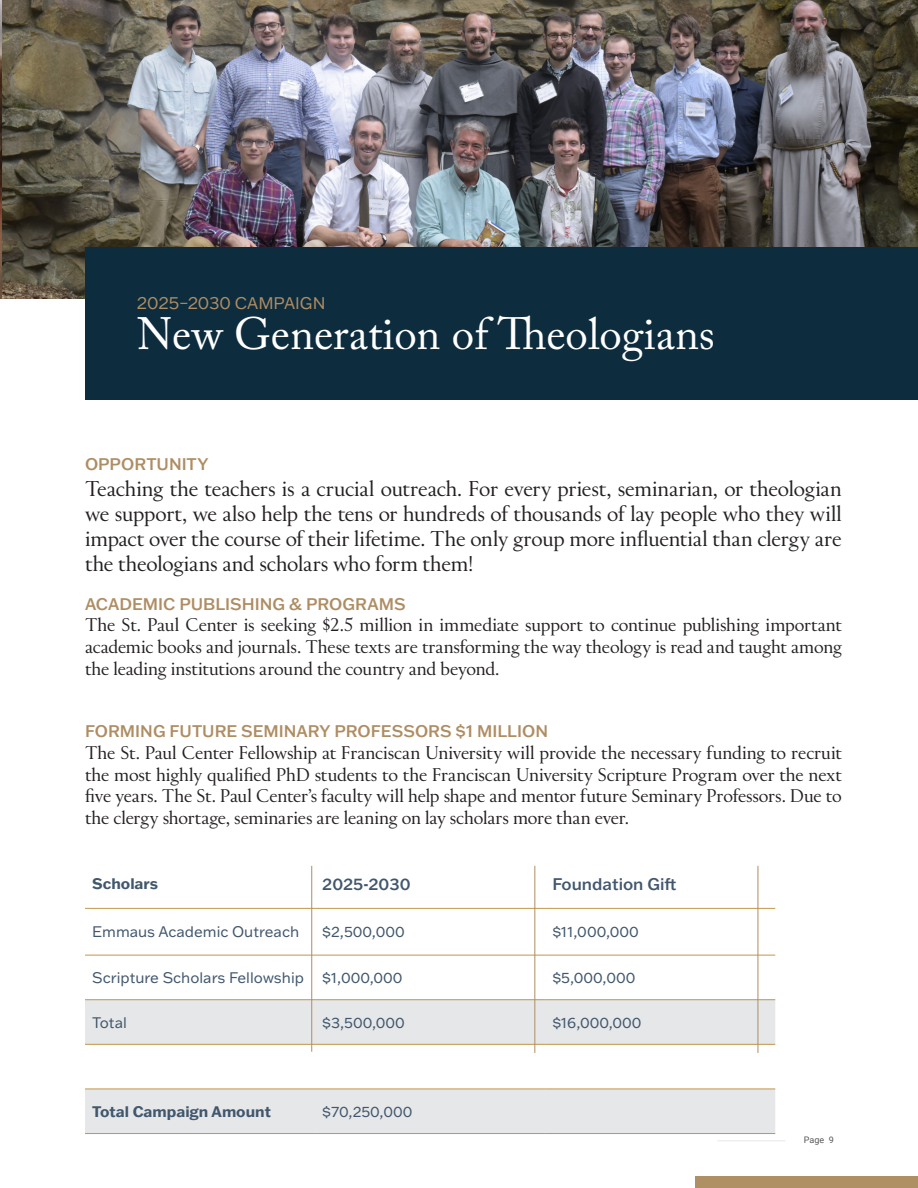
<style>
.page{position:relative;width:918px;height:1188px;background:#fff}
.page>*{position:absolute;margin:0;border:0;box-sizing:border-box;transform-origin:0 0}
.Cover{font:45px "Adobe Caslon Pro";color:#fff}
.Sub_Titlle_3{font:21px/25.2px "Rizoma M";letter-spacing:-.005em;color:#231f20;text-align:justify}
.Sub_Titlle_3-2{font:18px/21.6px "Rizoma M";letter-spacing:-.005em;color:#231f20;text-align:justify}
.Body_2{font:500 16.5px "Franklin Gothic ATF";color:#ae8d63}
.Sub_Titlle_3-3{font:500 16.5px "Franklin Gothic ATF";color:#41576d}
.Body_2-2{font:16.5px "Franklin Gothic ATF";color:#ae8d63}
.Sub_Titlle_3-4{font:15px "Franklin Gothic ATF";color:#41576d}
.Sub_Titlle_3-5{font:700 15px "Franklin Gothic ATF";color:#41576d}
.t1{font:9px "Roboto";color:#57585a}
</style>
<div class="page">
<hr style="left:717px;top:1140px;width:68px;height:1px;background:#e6e7e9">
<div style="left:695px;top:1176px;width:223px;height:12px;background:#af8f64"></div>
<img style="left:2px;top:0;width:916px;height:299px">
<img style="left:0;top:0;width:2px;height:299px">
<div style="left:85px;top:247px;width:833px;height:152px;background:#0d2c3e"></div>
<svg style="left:85px;top:1000px;width:690px;height:133px;fill:#e6e7e9"></svg>
<hr style="left:85px;top:908px;width:230px;height:1px;background:#c19549">
<hr style="left:315px;top:908px;width:230px;height:1px;background:#c19549">
<hr style="left:545px;top:908px;width:230px;height:1px;background:#c19549">
<hr style="left:85px;top:955px;width:230px;height:1px;background:#c19549">
<hr style="left:315px;top:955px;width:230px;height:1px;background:#c19549">
<hr style="left:545px;top:955px;width:230px;height:1px;background:#c19549">
<hr style="left:85px;top:999px;width:230px;height:1px;background:#c19549">
<hr style="left:315px;top:999px;width:230px;height:1px;background:#c19549">
<hr style="left:545px;top:999px;width:230px;height:1px;background:#c19549">
<hr style="left:85px;top:1044px;width:230px;height:1px;background:#c19549">
<hr style="left:315px;top:1044px;width:230px;height:1px;background:#c19549">
<hr style="left:545px;top:1044px;width:230px;height:1px;background:#c19549">
<hr style="left:85px;top:1088px;width:230px;height:1px;background:#c19549">
<hr style="left:315px;top:1088px;width:230px;height:1px;background:#c19549">
<hr style="left:545px;top:1088px;width:230px;height:1px;background:#c19549">
<hr style="left:85px;top:1133px;width:230px;height:1px;background:#c19549">
<hr style="left:315px;top:1133px;width:230px;height:1px;background:#c19549">
<hr style="left:545px;top:1133px;width:230px;height:1px;background:#c19549">
<hr style="left:311px;top:866px;width:1px;height:186px;background:#ae8d63">
<hr style="left:534px;top:866px;width:1px;height:187px;background:#ae8d63">
<hr style="left:757px;top:866px;width:1px;height:187px;background:#ae8d63">
<p class="Body_2-2" style="left:137px;top:292px;width:190px">2025–2030 CAMPAIGN</p>
<p class="Cover" style="left:137px;top:308px;width:580px">New Generation of Theologians</p>
<p class="Body_2" style="left:85px;top:453px;width:125px">OPPORTUNITY</p>
<p class="Sub_Titlle_3" style="left:85px;top:477px;width:758px">Teaching the teachers is a crucial outreach. For every priest, seminarian, or theologian we support, we also help the tens or hundreds of thousands of lay people who they will impact over the course of their lifetime. The only group more influential than clergy are the theologians and scholars who form them!</p>
<p class="Body_2" style="left:85px;top:593px;width:322px">ACADEMIC PUBLISHING &amp; PROGRAMS</p>
<p class="Sub_Titlle_3-2" style="left:85px;top:615px;width:758px">The St. Paul Center is seeking $2.5 million in immediate support to continue publishing important academic books and journals. These texts are transforming the way theology is read and taught among the leading institutions around the country and beyond.</p>
<p class="Body_2" style="left:85px;top:720px;width:464px">FORMING FUTURE SEMINARY PROFESSORS $1 MILLION</p>
<p class="Sub_Titlle_3-2" style="left:85px;top:743px;width:758px">The St. Paul Center Fellowship at Franciscan University will provide the necessary funding to recruit the most highly qualified PhD students to the Franciscan University Scripture Program over the next five years. The St. Paul Center’s faculty will help shape and mentor future Seminary Professors. Due to the clergy shortage, seminaries are leaning on lay scholars more than ever.</p>
<p class="Sub_Titlle_3-5" style="left:92px;top:874px;width:67px">Scholars</p>
<p class="Sub_Titlle_3-3" style="left:322px;top:873px;width:90px">2025-2030</p>
<p class="Sub_Titlle_3-3" style="left:552px;top:873px;width:126px">Foundation Gift</p>
<p class="Sub_Titlle_3-4" style="left:92px;top:922px;width:209px">Emmaus Academic Outreach</p>
<p class="Sub_Titlle_3-4" style="left:322px;top:922px;width:84px">$2,500,000</p>
<p class="Sub_Titlle_3-4" style="left:552px;top:922px;width:88px">$11,000,000</p>
<p class="Sub_Titlle_3-4" style="left:92px;top:968px;width:213px">Scripture Scholars Fellowship</p>
<p class="Sub_Titlle_3-4" style="left:322px;top:968px;width:82px">$1,000,000</p>
<p class="Sub_Titlle_3-4" style="left:552px;top:968px;width:84px">$5,000,000</p>
<p class="Sub_Titlle_3-4" style="left:92px;top:1012px;width:36px">Total</p>
<p class="Sub_Titlle_3-4" style="left:322px;top:1012px;width:84px">$3,500,000</p>
<p class="Sub_Titlle_3-4" style="left:552px;top:1012px;width:91px">$16,000,000</p>
<p class="Sub_Titlle_3-5" style="left:92px;top:1101px;width:180px">Total Campaign Amount</p>
<p class="Sub_Titlle_3-4" style="left:322px;top:1101px;width:92px">$70,250,000</p>
<p class="t1" style="left:804px;top:1134px;width:31px">Page 9</p>
</div>
